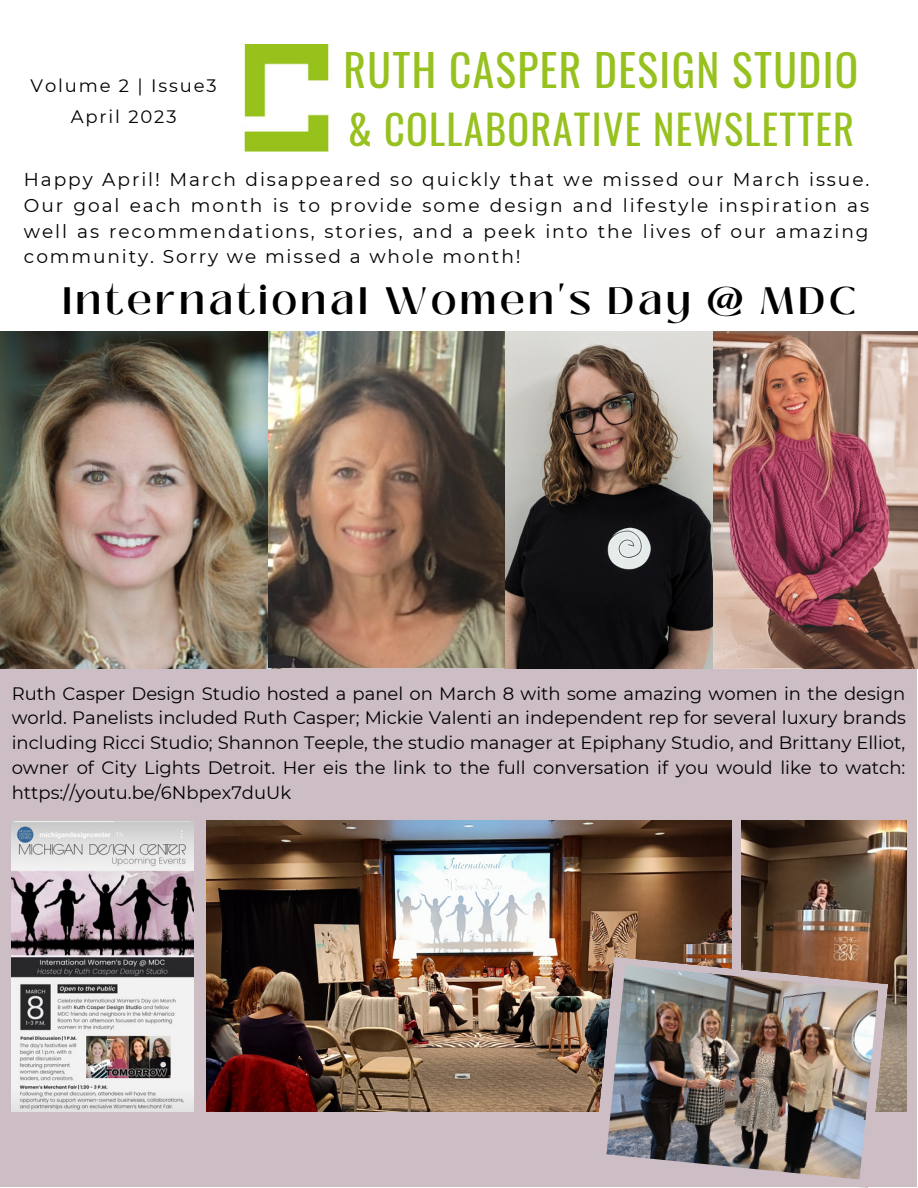
<style>
.page{position:relative;width:918px;height:1188px;background:#fff}
.page>*{position:absolute;margin:0;border:0;box-sizing:border-box;transform-origin:0 0}
.t1{font:43.5px "Oswald";letter-spacing:.03em;color:#97c11e}
.t2{font:40.35px "Oswald";letter-spacing:.03em;color:#97c11e}
.t3{font:600 38.1px "Black Mango";letter-spacing:.1em;color:#000}
.t4{font:18.6px/25.8px "Montserrat";letter-spacing:.1em;color:#000;text-align:justify}
.t5{font:18px/24.8px "Montserrat";color:#000;text-align:justify}
.t6{font:18px/30.8px "Montserrat";letter-spacing:.1em;color:#000;text-align:center}
</style>
<div class="page">
<img style="left:244px;top:44px;width:85px;height:108px">
<div style="left:0;top:649px;width:917px;height:538px;background:#cdbdc5"></div>
<img style="left:286px;top:332px;width:632px;height:336px">
<img style="left:0;top:332px;width:286px;height:336px">
<img style="left:12px;top:821px;width:182px;height:291px">
<img style="left:741px;top:821px;width:165px;height:291px">
<img style="left:206px;top:821px;width:525px;height:291px">
<img style="left:594px;top:957px;width:294px;height:231px">
<img style="left:606px;top:965px;width:272px;height:214px">
<p class="t6" style="left:31px;top:71px;width:188px">Volume 2 | Issue3<br>April 2023</p>
<h1 class="t1" style="left:344px;top:36px;width:516px">RUTH CASPER DESIGN STUDIO</h1>
<h2 class="t2" style="left:348px;top:98px;width:508px">&amp; COLLABORATIVE NEWSLETTER</h2>
<p class="t4" style="left:24px;top:166px;width:847px">Happy April! March disappeared so quickly that we missed our March issue.<br>Our goal each month is to provide some design and lifestyle inspiration as well as recommendations, stories, and a peek into the lives of our amazing community. Sorry we missed a whole month!</p>
<h3 class="t3" style="left:63px;top:272px;width:794px">International Women's Day @ MDC</h3>
<p class="t5" style="left:12px;top:681px;width:896px">Ruth Casper Design Studio hosted a panel on March 8 with some amazing women in the design world. Panelists included Ruth Casper; Mickie Valenti an independent rep for several luxury brands including Ricci Studio; Shannon Teeple, the studio manager at Epiphany Studio, and Brittany Elliot, owner of City Lights Detroit. Her eis the link to the full conversation if you would like to watch: https://youtu.be/6Nbpex7duUk</p>
</div>
